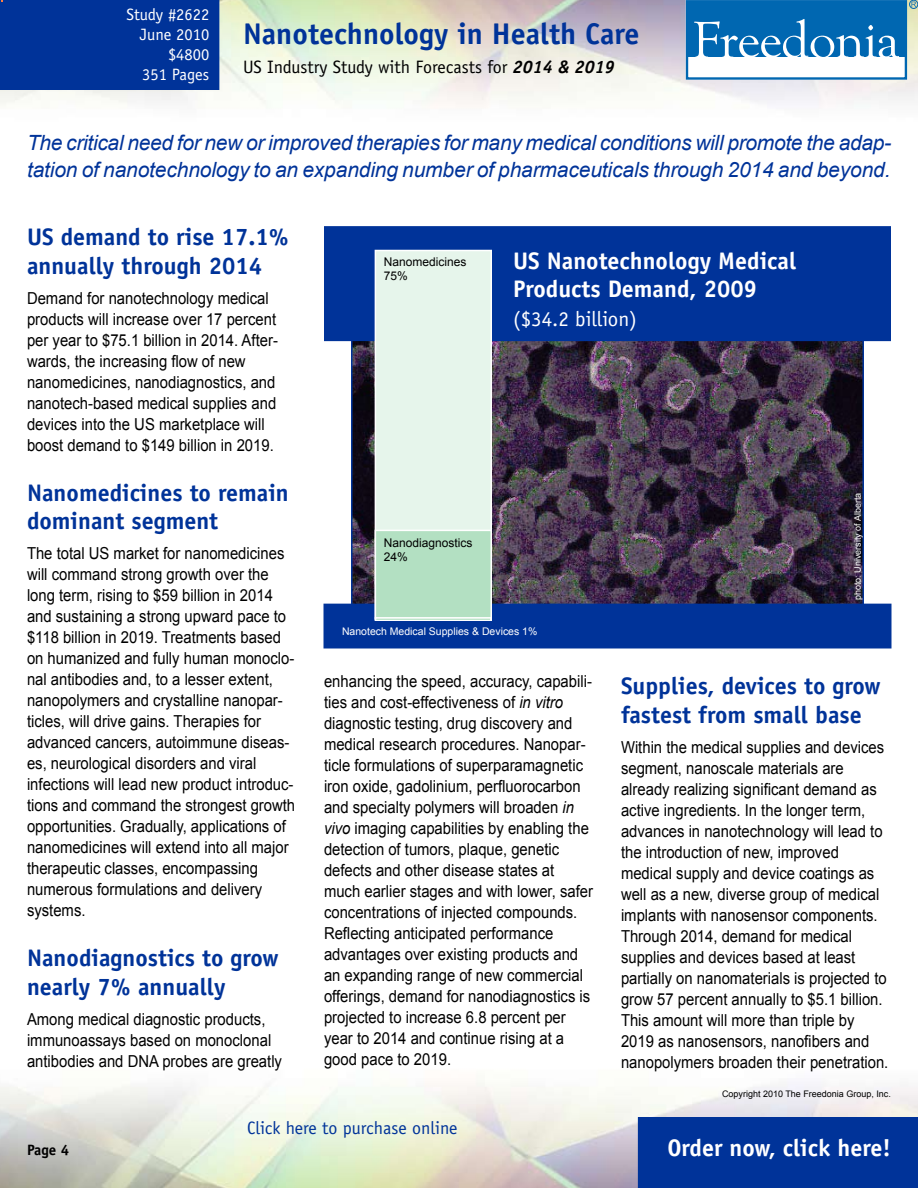
<style>
.page{position:relative;width:918px;height:1188px;background:#fff}
.page>*{position:absolute;margin:0;border:0;box-sizing:border-box;transform-origin:0 0}
.t1{font:700 30px "Officina Sans";color:#039}
.t2{font:700 24px/28.8px "Officina Sans";color:#039}
.t3{font:700 24px/28.8px "Officina Sans";color:#fff}
.t4{font:italic 21px/27px "Arial";letter-spacing:-.015em;color:#039}
.t5{font:21px "Officina Sans";color:#fff}
.t6{font:18px "Officina Sans";color:#000}
.t7{font:18px "Officina Sans";color:#039}
.t8{font:16.5px/21px "Arial";color:#000;scale:.9 1}
.t9{font:16.5px/19.8px "Officina Sans";color:#fff;text-align:right}
.t10{font:700 15px "Officina Sans";color:#000}
.t11{font:12px/14.2px "Arial";color:#000}
.t12{font:10.5px "Arial";color:#fff}
.t13{font:9px "Arial";color:#000}
.t14{font:9px "Arial";color:#fff}
.s1{font-weight:700;font-style:italic}
.s2{font-style:italic}
</style>
<div class="page">
<div style="left:638px;top:1117px;width:280px;height:71px;background:#039"></div>
<div style="left:686px;top:0;width:221px;height:80px;border:2px solid #0067b1"></div>
<div style="left:687px;top:1px;width:218px;height:56px;background:#0067b1"></div>
<svg style="left:694px;top:19px;width:205px;height:38px"></svg>
<div style="left:909px;top:0;width:9px;height:9px;border:1px solid #0067b1;border-radius:50%"></div>
<svg style="left:911px;top:2px;width:5px;height:5px"></svg>
<img style="left:354px;top:341px;width:507px;height:263px">
<div style="left:325px;top:227px;width:565px;height:113px;background:#039"></div>
<div style="left:324px;top:226px;width:567px;height:115px;border:2px solid #039"></div>
<div style="left:0;top:0;width:219px;height:90px;background:#039"></div>
<div style="left:324px;top:604px;width:567px;height:44px;background:#039"></div>
<div style="left:375px;top:250px;width:116px;height:369px;background:#e6f5eb"></div>
<div style="left:375px;top:250px;width:117px;height:370px;border:2px solid #fff"></div>
<div style="left:375px;top:530px;width:116px;height:88px;background:#b3e0c2"></div>
<div style="left:375px;top:530px;width:117px;height:89px;border:2px solid #fff"></div>
<div style="left:375px;top:617px;width:117px;height:4px;border:2px solid #fff"></div>
<p class="t9" style="left:126px;top:5px;width:84px">Study #2622<br>June 2010 $4800<br>351 Pages</p>
<h1 class="t1" style="left:243px;top:15px;width:398px">Nanotechnology in Health Care</h1>
<p class="t6" style="left:243px;top:57px;width:373px">US Industry Study with Forecasts for <span class="s1">2014 &amp; 2019</span></p>
<p class="t4" style="left:27px;top:130px;width:866px">The critical need for new or improved therapies for many medical conditions will promote the adap&shy;tation of nanotechnology to an expanding number of pharmaceuticals through 2014 and beyond.</p>
<h2 class="t2" style="left:27px;top:222px;width:263px">US demand to rise 17.1% annually through 2014</h2>
<p class="t8" style="left:27px;top:288px;width:280px">Demand for nanotechnology medical products will increase over 17 percent per year to $75.1 billion in 2014. After&shy;wards, the increasing flow of new nanomedicines, nanodiagnostics, and nanotech-based medical supplies and devices into the US marketplace will boost demand to $149 billion in 2019.</p>
<h2 class="t2" style="left:27px;top:478px;width:263px">Nanomedicines to remain dominant segment</h2>
<p class="t8" style="left:27px;top:543px;width:300px">The total US market for nanomedicines will command strong growth over the long term, rising to $59 billion in 2014 and sustaining a strong upward pace to $118 billion in 2019. Treatments based on humanized and fully human monoclo&shy;nal antibodies and, to a lesser extent, nanopolymers and crystalline nanopar&shy;ticles, will drive gains. Therapies for advanced cancers, autoimmune diseas&shy;es, neurological disorders and viral infections will lead new product introduc&shy;tions and command the strongest growth opportunities. Gradually, applications of nanomedicines will extend into all major therapeutic classes, encompassing numerous formulations and delivery systems.</p>
<h2 class="t2" style="left:27px;top:943px;width:253px">Nanodiagnostics to grow nearly 7% annually</h2>
<p class="t8" style="left:27px;top:1009px;width:285px">Among medical diagnostic products, immunoassays based on monoclonal antibodies and DNA probes are greatly</p>
<p class="t11" style="left:384px;top:254px;width:84px">Nanomedicines<br>75%</p>
<h2 class="t3" style="left:513px;top:246px;width:285px">US Nanotechnology Medical<br>Products Demand, 2009</h2>
<p class="t5" style="left:513px;top:307px;width:126px">($34.2 billion)</p>
<p class="t11" style="left:384px;top:536px;width:90px">Nanodiagnostics<br>24%</p>
<p class="t12" style="left:342px;top:624px;width:197px">Nanotech Medical Supplies &amp; Devices 1%</p>
<p class="t14" style="left:852px;top:600px;width:109px;rotate:-90deg">photo: University of Alberta</p>
<p class="t8" style="left:324px;top:671px;width:300px">enhancing the speed, accuracy, capabili&shy;ties and cost-effectiveness of <span class="s2">in vitro </span>diagnostic testing, drug discovery and medical research procedures. Nanopar&shy;ticle formulations of superparamagnetic iron oxide, gadolinium, perfluorocarbon and specialty polymers will broaden <span class="s2">in vivo</span> imaging capabilities by enabling the detection of tumors, plaque, genetic defects and other disease states at much earlier stages and with lower, safer concentrations of injected compounds.<br>Reflecting anticipated performance advantages over existing products and an expanding range of new commercial offerings, demand for nanodiagnostics is projected to increase 6.8 percent per year to 2014 and continue rising at a good pace to 2019.</p>
<h2 class="t2" style="left:621px;top:671px;width:261px">Supplies, devices to grow fastest from small base</h2>
<p class="t8" style="left:621px;top:737px;width:299px">Within the medical supplies and devices segment, nanoscale materials are already realizing significant demand as active ingredients. In the longer term, advances in nanotechnology will lead to the introduction of new, improved medical supply and device coatings as well as a new, diverse group of medical implants with nanosensor components.<br>Through 2014, demand for medical supplies and devices based at least partially on nanomaterials is projected to grow 57 percent annually to $5.1 billion.<br>This amount will more than triple by 2019 as nanosensors, nanofibers and nanopolymers broaden their penetration.</p>
<p class="t13" style="left:722px;top:1088px;width:170px">Copyright 2010 The Freedonia Group, Inc.</p>
<p class="t7" style="left:247px;top:1117px;width:212px">Click here to purchase online</p>
<p class="t10" style="left:27px;top:1140px;width:31px">Page</p>
<h2 class="t3" style="left:667px;top:1133px;width:225px">Order now, click here!</h2>
</div>
